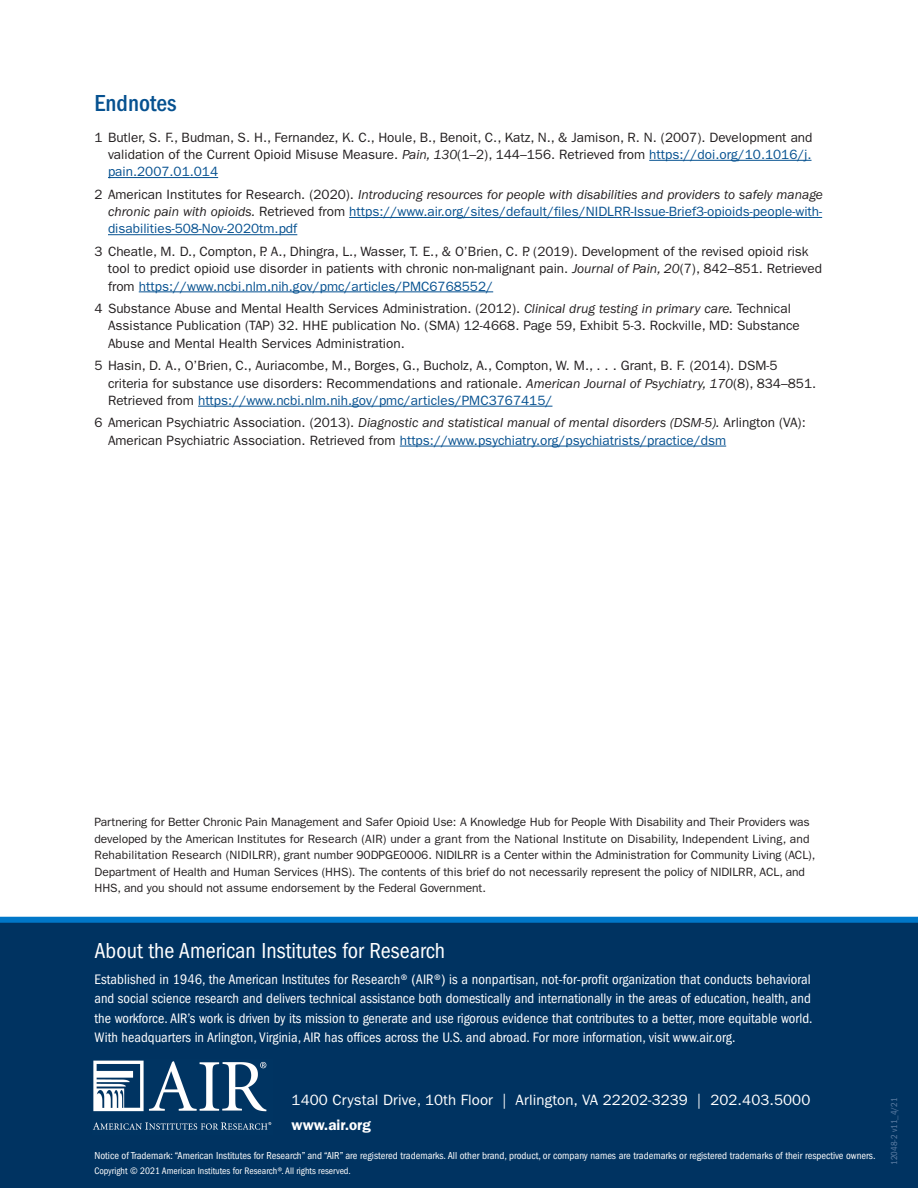
<style>
.page{position:relative;width:918px;height:1188px;background:#fff}
.page>*{position:absolute;margin:0;border:0;box-sizing:border-box;transform-origin:0 0}
.t1{font:500 condensed 24px "ITC Franklin Gothic Std";color:#065190}
.t2{font:condensed 22.5px "ITC Franklin Gothic Std";color:#fff}
.t3{font:15px "ITC Franklin Gothic Std";letter-spacing:.005em;color:#fff}
.t4{font:600 15px "ITC Franklin Gothic Std";color:#fff}
.t5{font:condensed 14.25px/19.5px "ITC Franklin Gothic Std";color:#fff}
.t6{font:13.5px/17.2px "ITC Franklin Gothic Std";color:#231f20}
.t7{font:13.5px/17.2px "ITC Franklin Gothic Std";color:#065190;text-align:justify}
.t8{font:12px/16.5px "ITC Franklin Gothic Std";letter-spacing:-.005em;color:#231f20}
.t9{font:condensed 10.5px "ITC Franklin Gothic Std";color:#fff}
.t10{font:condensed 9.75px "ITC Franklin Gothic Std";color:#fff}
.t11{font:9.75px "ITC Franklin Gothic Std";color:#fff}
.t12{font:condensed 9px "ITC Franklin Gothic Std";color:#5e7ea4}
.s1{font-style:italic}
.s2{color:#065190}
.s3{color:#231f20}
.s4{font-style:italic;color:#231f20}
</style>
<div class="page">
<div style="left:0;top:920px;width:918px;height:268px;background:#003361"></div>
<div style="left:0;top:917px;width:918px;height:6px;background:#0077c8"></div>
<hr style="left:649px;top:160px;width:163px;height:1px;background:#065190">
<hr style="left:108px;top:177px;width:110px;height:1px;background:#065190">
<hr style="left:349px;top:217px;width:473px;height:1px;background:#065190">
<hr style="left:108px;top:234px;width:189px;height:1px;background:#065190">
<hr style="left:139px;top:292px;width:354px;height:1px;background:#065190">
<hr style="left:198px;top:406px;width:354px;height:1px;background:#065190">
<hr style="left:400px;top:446px;width:326px;height:1px;background:#065190">
<img style="left:92px;top:1060px;width:180px;height:70px">
<h2 class="t1" style="left:94px;top:89px;width:84px">Endnotes</h2>
<p class="t6" style="left:108px;top:129px;width:706px;text-align:justify;text-indent:-14px">1 Butler, S. F., Budman, S. H., Fernandez, K. C., Houle, B., Benoit, C., Katz, N., &amp; Jamison, R. N. (2007). Development and validation of the Current Opioid Misuse Measure. <span class="s1">Pain, 130</span>(1–2), 144–156. Retrieved from <span class="s2">https://doi.org/10.1016/j. pain.2007.01.014</span></p>
<p class="t7" style="left:108px;top:186px;width:716px;text-indent:-14px"><span class="s3">2 American Institutes for Research. (2020).</span> <span class="s4">Introducing resources for people with disabilities and providers to safely manage chronic pain with opioids.</span> <span class="s3">Retrieved from</span> https://www.air.org/sites/default/files/NIDLRR-Issue-Brief3-opioids-people-with&shy;disabilities-508-Nov-2020tm.pdf</p>
<p class="t6" style="left:108px;top:243px;width:716px;text-indent:-13px">3 Cheatle, M. D., Compton, P. A., Dhingra, L., Wasser, T. E., &amp; O’Brien, C. P. (2019). Development of the revised opioid risk tool to predict opioid use disorder in patients with chronic non-malignant pain. <span class="s1">Journal of Pain, 20</span>(7), 842–851. Retrieved from <span class="s2">https://www.ncbi.nlm.nih.gov/pmc/articles/PMC6768552/</span></p>
<p class="t6" style="left:108px;top:300px;width:693px;text-indent:-14px">4 Substance Abuse and Mental Health Services Administration. (2012). <span class="s1">Clinical drug testing in primary care.</span> Technical<br>Assistance Publication (TAP) 32. HHE publication No. (SMA) 12-4668. Page 59, Exhibit 5-3. Rockville, MD: Substance<br>Abuse and Mental Health Services Administration.</p>
<p class="t6" style="left:108px;top:357px;width:710px;text-indent:-14px">5 Hasin, D. A., O’Brien, C., Auriacombe, M., Borges, G., Bucholz, A., Compton, W. M., . . . Grant, B. F. (2014). DSM-5 criteria for substance use disorders: Recommendations and rationale. <span class="s1">American Journal of Psychiatry, 170</span>(8), 834–851.<br>Retrieved from <span class="s2">https://www.ncbi.nlm.nih.gov/pmc/articles/PMC3767415/</span></p>
<p class="t6" style="left:108px;top:414px;width:699px;text-indent:-14px">6 American Psychiatric Association. (2013). <span class="s1">Diagnostic and statistical manual of mental disorders (DSM-5).</span> Arlington (VA):<br>American Psychiatric Association. Retrieved from <span class="s2">https://www.psychiatry.org/psychiatrists/practice/dsm</span></p>
<p class="t8" style="left:94px;top:814px;width:722px">Partnering for Better Chronic Pain Management and Safer Opioid Use: A Knowledge Hub for People With Disability and Their Providers was developed by the American Institutes for Research (AIR) under a grant from the National Institute on Disability, Independent Living, and Rehabilitation Research (NIDILRR), grant number 90DPGE0006. NIDILRR is a Center within the Administration for Community Living (ACL), Department of Health and Human Services (HHS). The contents of this brief do not necessarily represent the policy of NIDILRR, ACL, and HHS, and you should not assume endorsement by the Federal Government.</p>
<h2 class="t2" style="left:94px;top:938px;width:352px">About the American Institutes for Research</h2>
<p class="t5" style="left:94px;top:970px;width:720px">Established in 1946, the American Institutes for Research® (AIR®) is a nonpartisan, not-for-profit organization that conducts behavioral and social science research and delivers technical assistance both domestically and internationally in the areas of education, health, and the workforce. AIR’s work is driven by its mission to generate and use rigorous evidence that contributes to a better, more equitable world.<br>With headquarters in Arlington, Virginia, AIR has offices across the U.S. and abroad. For more information, visit www.air.org.</p>
<p class="t3" style="left:292px;top:1091px;width:216px">1400 Crystal Drive, 10th Floor |</p>
<p class="t3" style="left:516px;top:1091px;width:187px">Arlington, VA 22202-3239 |</p>
<p class="t3" style="left:710px;top:1091px;width:101px">202.403.5000</p>
<p class="t4" style="left:292px;top:1115px;width:81px">www.air.org</p>
<p class="t9" style="left:94px;top:1149px;width:783px">Notice of Trademark: “American Institutes for Research” and “AIR” are registered trademarks. All other brand, product, or company names are trademarks or registered trademarks of their respective owners.</p>
<p class="t10" style="left:94px;top:1165px;width:258px">Copyright © 2021 American Institutes for Research®. All rights reserved.</p>
<p class="t11" style="left:81px;top:1165px;width:310px">Copyright © 2020 Am ican Insti utes for Research®. All rights reserved.</p>
<p class="t12" style="left:889px;top:1165px;width:69px;rotate:-90deg">12048-2 v11_4/21</p>
</div>
